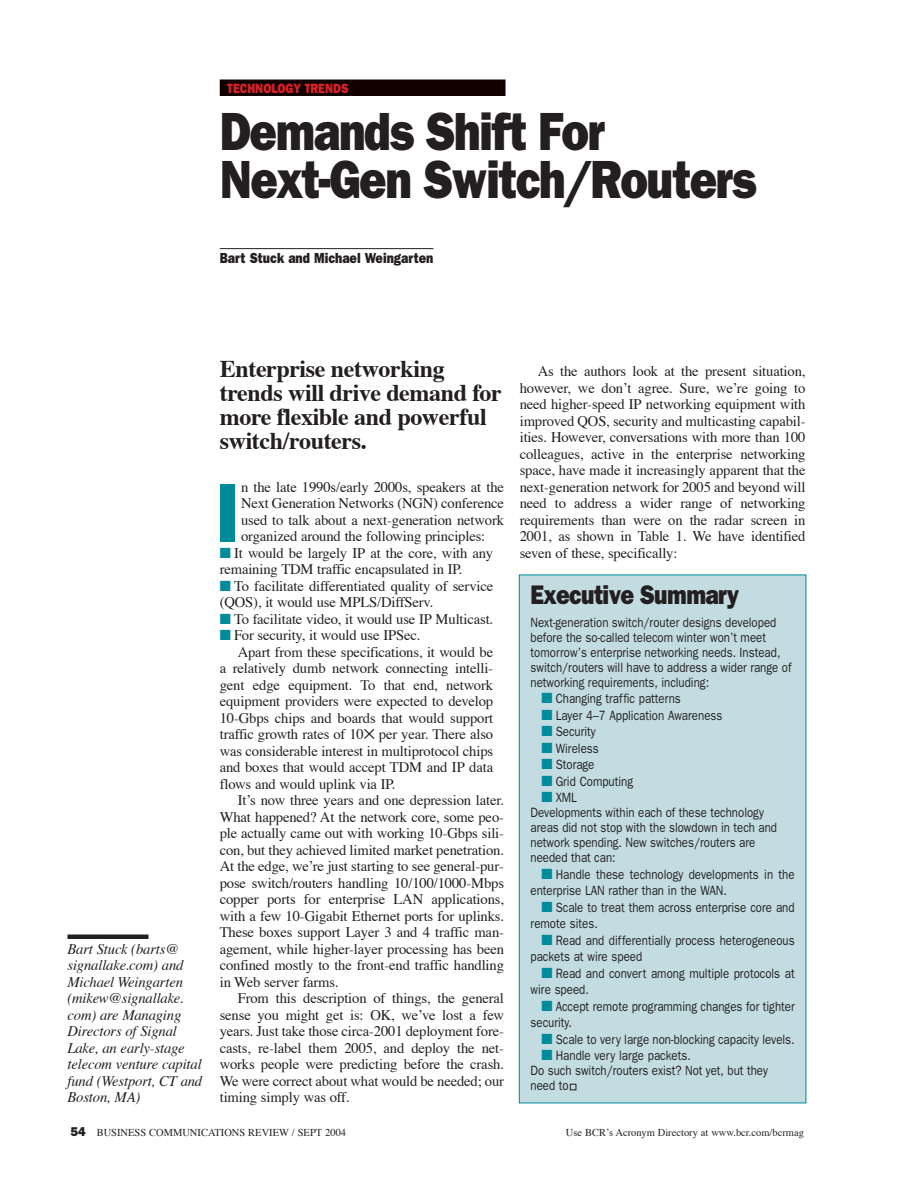
<style>
.page{position:relative;width:918px;height:1188px;background:#fff}
.page>*{position:absolute;margin:0;border:0;box-sizing:border-box;transform-origin:0 0}
.t1{font:800 84px "Franklin Gothic";color:#008b9a;scale:.8 1}
.t2{font:800 54px/48px "Franklin Gothic";letter-spacing:-.03em;color:#231f20;scale:.85 1}
.t3{font:800 27px "Franklin Gothic";letter-spacing:-.03em;color:#231f20;scale:.85 1}
.t4{font:700 24px/24px "Times";letter-spacing:-.015em;color:#231f20}
.t5{font:14.7px/16.5px "Times";letter-spacing:-.01em;color:#231f20;text-align:justify}
.t6{font:italic 14.7px/16.5px "Times";letter-spacing:-.01em;color:#231f20}
.t7{font:800 14.7px "Franklin Gothic";color:#231f20;scale:.85 1}
.t8{font:13.5px/15px "Franklin Gothic";color:#231f20;scale:.85 1}
.t9{font:800 13.5px "Franklin Gothic";color:#da2128;scale:.85 1}
.t10{font:10.5px "Times";color:#231f20}
.s1{color:#008b9a}
.s2{font-family:"Franklin Gothic";font-weight:800;font-size:12.75px}
</style>
<div class="page">
<div style="left:68px;top:934px;width:80px;height:5px;background:#231f20"></div>
<hr style="left:220px;top:248px;width:214px;height:1px;background:#231f20">
<div style="left:220px;top:80px;width:286px;height:16px;background:#100"></div>
<div style="left:519px;top:575px;width:287px;height:528px;background:#c3dce1"></div>
<svg style="left:570px;top:1084px;width:6px;height:6px"></svg>
<div style="left:519px;top:574px;width:287px;height:529px;border:1px solid #008b9a"></div>
<p class="t9" style="left:227px;top:83px;width:144px">TECHNOLOGY TRENDS</p>
<h2 class="t2" style="left:220px;top:111px;width:633px">Demands Shift For<br>Next-Gen Switch/Routers</h2>
<p class="t7" style="left:220px;top:252px;width:253px">Bart Stuck and Michael Weingarten</p>
<p class="t6" style="left:68px;top:942px;width:136px">Bart Stuck (barts@ signallake.com) and<br>Michael Weingarten (mikew@signallake. com) are Managing<br>Directors of Signal<br>Lake, an early-stage telecom venture capital fund (Westport, CT and<br>Boston, MA)</p>
<h3 class="t4" style="left:220px;top:359px;width:284px">Enterprise networking trends will drive demand for more flexible and powerful switch/routers.</h3>
<h1 class="t1" style="left:216px;top:484px;width:28px">I</h1>
<p class="t5" style="left:241px;top:480px;width:264px">n the late 1990s/early 2000s, speakers at the Next Generation Networks (NGN) conference used to talk about a next-generation network organized around the following principles:</p>
<p class="t5" style="left:220px;top:546px;width:275px"><span class="s1">■</span> It would be largely IP at the core, with any remaining TDM traffic encapsulated in IP.</p>
<p class="t5" style="left:220px;top:579px;width:275px"><span class="s1">■</span> To facilitate differentiated quality of service (QOS), it would use MPLS/DiffServ.</p>
<p class="t5" style="left:220px;top:612px;width:275px"><span class="s1">■</span> To facilitate video, it would use IP Multicast.</p>
<p class="t5" style="left:220px;top:629px;width:202px"><span class="s1">■</span> For security, it would use IPSec.</p>
<p class="t5" style="left:238px;top:645px;width:257px">Apart from these specifications, it would be</p>
<p class="t5" style="left:220px;top:662px;width:275px">a relatively dumb network connecting intelli-</p>
<p class="t5" style="left:220px;top:678px;width:275px">gent edge equipment. To that end, network</p>
<p class="t5" style="left:220px;top:695px;width:275px">equipment providers were expected to develop</p>
<p class="t5" style="left:220px;top:711px;width:275px">10-Gbps chips and boards that would support</p>
<p class="t5" style="left:220px;top:728px;width:275px">traffic growth rates of 10✕ per year. There also</p>
<p class="t5" style="left:220px;top:744px;width:275px">was considerable interest in multiprotocol chips</p>
<p class="t5" style="left:220px;top:761px;width:275px">and boxes that would accept TDM and IP data</p>
<p class="t5" style="left:220px;top:777px;width:177px">flows and would uplink via IP.</p>
<p class="t5" style="left:238px;top:794px;width:268px">It’s now three years and one depression later.</p>
<p class="t5" style="left:220px;top:810px;width:286px">What happened? At the network core, some peo-</p>
<p class="t5" style="left:220px;top:827px;width:286px">ple actually came out with working 10-Gbps sili-</p>
<p class="t5" style="left:220px;top:843px;width:286px">con, but they achieved limited market penetration.</p>
<p class="t5" style="left:220px;top:860px;width:286px">At the edge, we’re just starting to see general-pur-</p>
<p class="t5" style="left:220px;top:876px;width:286px">pose switch/routers handling 10/100/1000-Mbps</p>
<p class="t5" style="left:220px;top:893px;width:286px">copper ports for enterprise LAN applications,</p>
<p class="t5" style="left:220px;top:909px;width:286px">with a few 10-Gigabit Ethernet ports for uplinks.</p>
<p class="t5" style="left:220px;top:926px;width:286px">These boxes support Layer 3 and 4 traffic man-</p>
<p class="t5" style="left:220px;top:942px;width:286px">agement, while higher-layer processing has been</p>
<p class="t5" style="left:220px;top:959px;width:286px">confined mostly to the front-end traffic handling</p>
<p class="t5" style="left:220px;top:975px;width:121px">in Web server farms.</p>
<p class="t5" style="left:238px;top:992px;width:268px">From this description of things, the general</p>
<p class="t5" style="left:220px;top:1008px;width:286px">sense you might get is: OK, we’ve lost a few</p>
<p class="t5" style="left:220px;top:1025px;width:286px">years. Just take those circa-2001 deployment fore-</p>
<p class="t5" style="left:220px;top:1041px;width:286px">casts, re-label them 2005, and deploy the net-</p>
<p class="t5" style="left:220px;top:1058px;width:286px">works people were predicting before the crash.</p>
<p class="t5" style="left:220px;top:1074px;width:286px">We were correct about what would be needed; our</p>
<p class="t5" style="left:220px;top:1091px;width:131px">timing simply was off.</p>
<p class="t5" style="left:520px;top:365px;width:287px;text-indent:18px">As the authors look at the present situation, however, we don’t agree. Sure, we’re going to need higher-speed IP networking equipment with improved QOS, security and multicasting capabil&shy;ities. However, conversations with more than 100 colleagues, active in the enterprise networking space, have made it increasingly apparent that the next-generation network for 2005 and beyond will need to address a wider range of networking requirements than were on the radar screen in 2001, as shown in Table 1. We have identified seven of these, specifically:</p>
<h3 class="t3" style="left:531px;top:586px;width:247px">Executive Summary</h3>
<p class="t8" style="left:531px;top:616px;width:308px">Next-generation switch/router designs developed before the so-called telecom winter won’t meet tomorrow’s enterprise networking needs. Instead, switch/routers will have to address a wider range of networking requirements, including:</p>
<p class="t8" style="left:541px;top:692px;width:166px"><span class="s1">■</span> Changing traffic patterns</p>
<p class="t8" style="left:541px;top:709px;width:215px"><span class="s1">■</span> Layer 4–7 Application Awareness</p>
<p class="t8" style="left:541px;top:725px;width:65px"><span class="s1">■</span> Security</p>
<p class="t8" style="left:541px;top:742px;width:69px"><span class="s1">■</span> Wireless</p>
<p class="t8" style="left:541px;top:758px;width:64px"><span class="s1">■</span> Storage</p>
<p class="t8" style="left:541px;top:775px;width:110px"><span class="s1">■</span> Grid Computing</p>
<p class="t8" style="left:531px;top:791px;width:292px;text-indent:11px"><span class="s1">■</span> XML<br>Developments within each of these technology areas did not stop with the slowdown in tech and network spending. New switches/routers are needed that can:</p>
<p class="t8" style="left:531px;top:867px;width:312px;line-height:16.5px;text-indent:11px"><span class="s1">■</span> Handle these technology developments in the enterprise LAN rather than in the WAN.</p>
<p class="t8" style="left:531px;top:900px;width:312px;line-height:16.5px;text-indent:11px"><span class="s1">■</span> Scale to treat them across enterprise core and remote sites.</p>
<p class="t8" style="left:531px;top:933px;width:312px;line-height:16.5px;text-indent:11px"><span class="s1">■</span> Read and differentially process heterogeneous packets at wire speed</p>
<p class="t8" style="left:531px;top:966px;width:312px;line-height:16.5px;text-indent:11px"><span class="s1">■</span> Read and convert among multiple protocols at wire speed.</p>
<p class="t8" style="left:531px;top:999px;width:312px;line-height:16.5px;text-indent:11px"><span class="s1">■</span> Accept remote programming changes for tighter security.</p>
<p class="t8" style="left:541px;top:1033px;width:300px"><span class="s1">■</span> Scale to very large non-blocking capacity levels.</p>
<p class="t8" style="left:531px;top:1049px;width:281px;text-indent:11px"><span class="s1">■</span> Handle very large packets.<br>Do such switch/routers exist? Not yet, but they need to</p>
<p class="t10" style="left:70px;top:1128px;width:277px"><span class="s2">54</span> BUSINESS COMMUNICATIONS REVIEW / SEPT 2004</p>
<p class="t10" style="left:566px;top:1128px;width:240px">Use BCR’s Acronym Directory at www.bcr.com/bcrmag</p>
</div>
